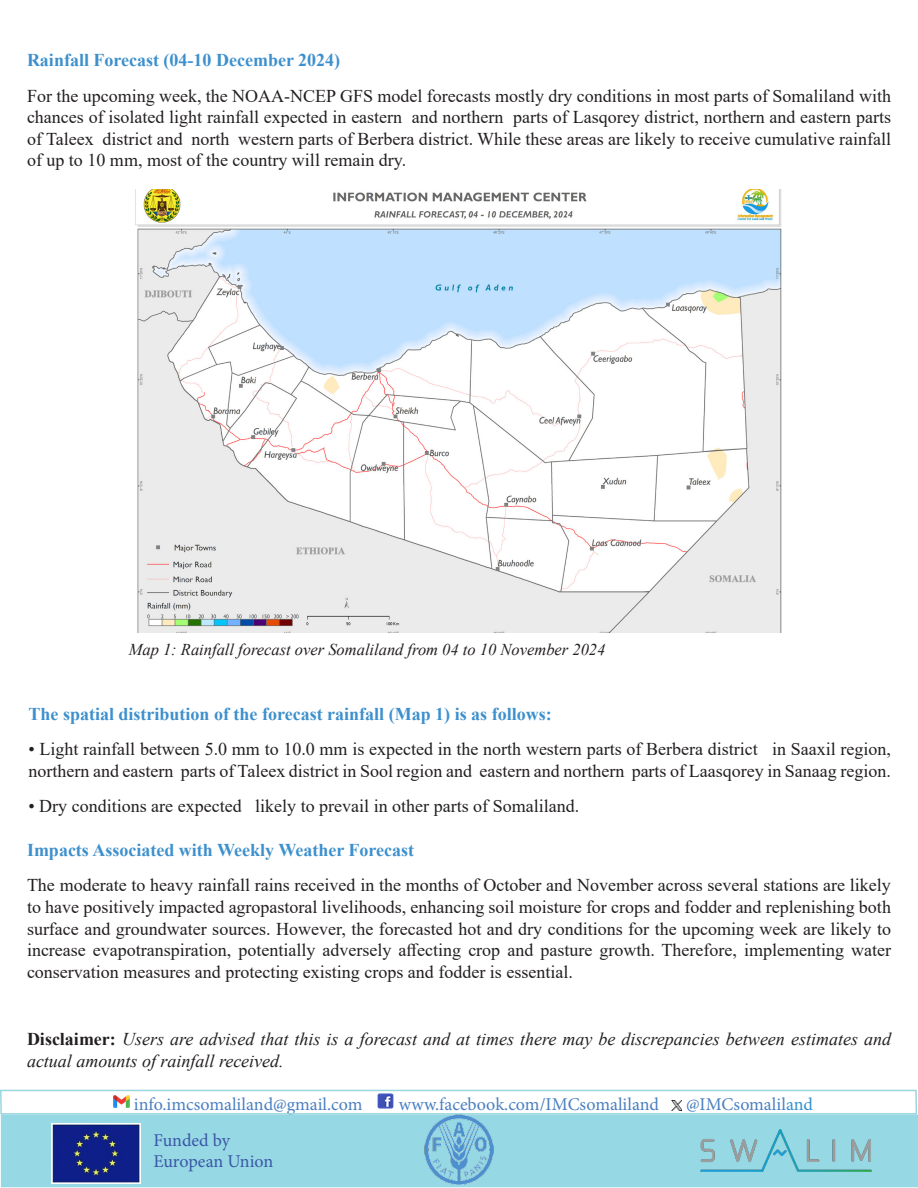
<style>
.page{position:relative;width:918px;height:1188px;background:#fff}
.page>*{position:absolute;margin:0;border:0;box-sizing:border-box;transform-origin:0 0}
.t1{font:18px/21.6px "Times New Roman";color:#231f20;text-align:justify}
.t2{font:700 18px "Times New Roman";color:#3d90cd}
.t3{font:italic 18px/21.6px "Times New Roman";color:#231f20}
.t4{font:18px "Minion Pro";color:#497fc1}
.t5{font:18px "Minion Pro";letter-spacing:-.005em;color:#3a56a5}
.t6{font:italic 16.5px "Times New Roman";color:#231f20}
.s1{font-weight:700;font-style:normal}
.s2{color:#2f91cf}
</style>
<div class="page">
<div style="left:2px;top:1115px;width:915px;height:72px;background:#97d8e5"></div>
<img style="left:113px;top:1095px;width:17px;height:13px">
<img style="left:377px;top:1093px;width:17px;height:16px">
<svg style="left:672px;top:1100px;width:10px;height:10px"></svg>
<div style="left:0;top:1090px;width:917px;height:25px;border:2px solid #98d7de"></div>
<img style="left:51px;top:1124px;width:89px;height:59px">
<img style="left:701px;top:1130px;width:170px;height:42px">
<img style="left:423px;top:1113px;width:72px;height:72px">
<img style="left:135px;top:190px;width:647px;height:443px">
<p class="t2" style="left:27px;top:47px;width:315px">Rainfall Forecast (04-10 December 2024)</p>
<p class="t1" style="left:27px;top:84px;width:866px">For the upcoming week, the NOAA-NCEP GFS model forecasts mostly dry conditions in most parts of Somaliland with chances of isolated light rainfall expected in eastern and northern parts of Lasqorey district, northern and eastern parts of Taleex district and north western parts of Berbera district. While these areas are likely to receive cumulative rainfall of up to 10 mm, most of the country will remain dry.</p>
<p class="t6" style="left:129px;top:638px;width:478px">Map 1: Rainfall forecast over Somaliland from 04 to 10 November 2024</p>
<p class="t2" style="left:29px;top:701px;width:525px">The spatial distribution of the forecast rainfall (Map 1) is as follows:</p>
<p class="t1" style="left:29px;top:738px;width:864px">• Light rainfall between 5.0 mm to 10.0 mm is expected in the north western parts of Berbera district in Saaxil region, northern and eastern parts of Taleex district in Sool region and eastern and northern parts of Laasqorey in Sanaag region.</p>
<p class="t1" style="left:29px;top:794px;width:552px">• Dry conditions are expected likely to prevail in other parts of Somaliland.</p>
<p class="t2" style="left:27px;top:837px;width:389px">Impacts Associated with Weekly Weather Forecast</p>
<p class="t1" style="left:27px;top:874px;width:866px">The moderate to heavy rainfall rains received in the months of October and November across several stations are likely to have positively impacted agropastoral livelihoods, enhancing soil moisture for crops and fodder and replenishing both surface and groundwater sources. However, the forecasted hot and dry conditions for the upcoming week are likely to increase evapotranspiration, potentially adversely affecting crop and pasture growth. Therefore, implementing water conservation measures and protecting existing crops and fodder is essential.</p>
<p class="t3" style="left:27px;top:1028px;width:866px"><span class="s1">Disclaimer:</span> Users are advised that this is a forecast and at times there may be discrepancies between estimates and actual amounts of rainfall received.</p>
<p class="t4" style="left:134px;top:1093px;width:230px">info.imcsomaliland@gmail.com</p>
<p class="t4" style="left:399px;top:1093px;width:262px">www.facebook.com/IMCsomaliland</p>
<p class="t4" style="left:686px;top:1093px;width:129px">@IMCsomalil<span class="s2">and</span></p>
<p class="t5" style="left:154px;top:1128px;width:78px">Funded by</p>
<p class="t5" style="left:154px;top:1149px;width:121px">European Union</p>
</div>
